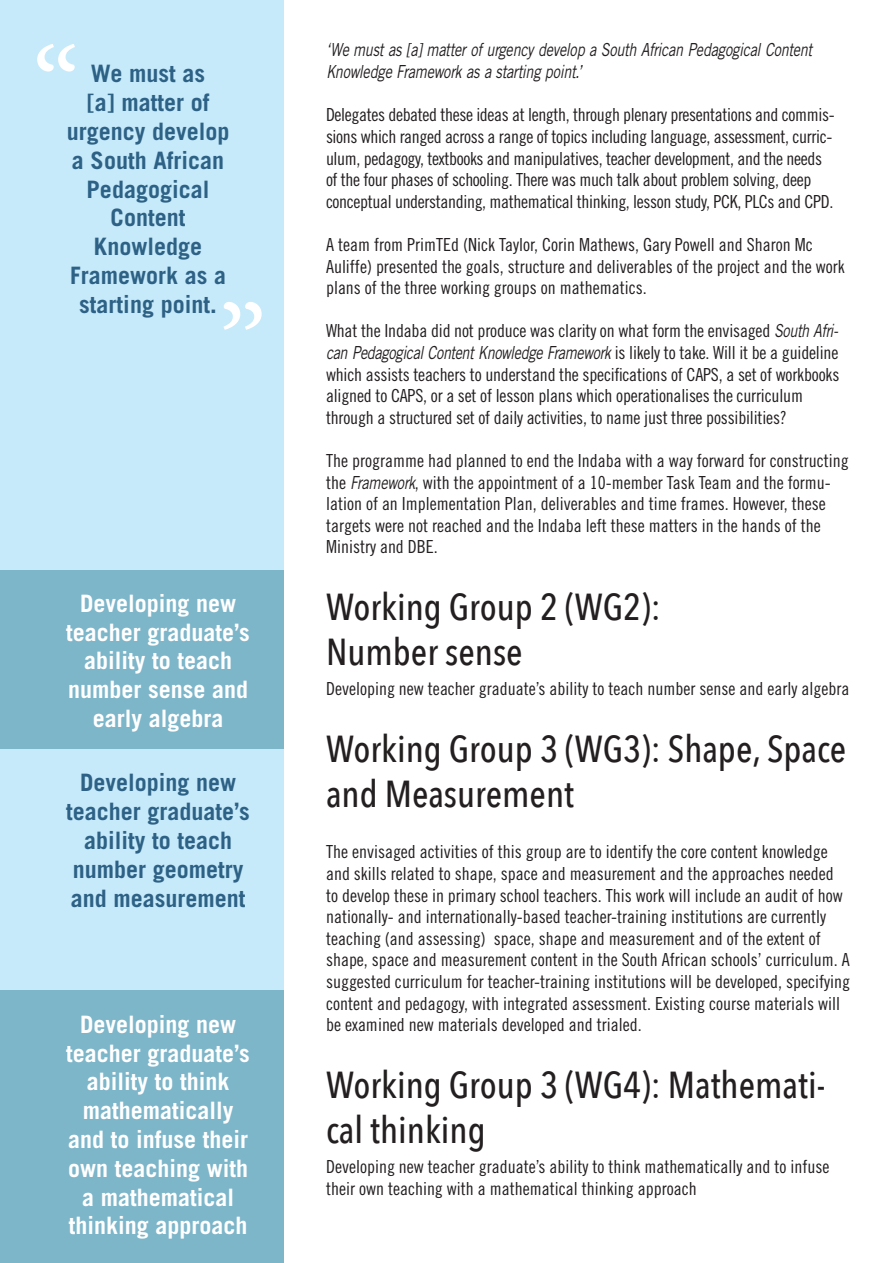
<style>
.page{position:relative;width:893px;height:1263px;background:#fff}
.page>*{position:absolute;margin:0;border:0;box-sizing:border-box;transform-origin:0 0}
.t1{font:120px "Minion Pro";color:#fff}
.t2{font:500 37.5px/45px "Avenir Next Condensed";color:#231f20}
.t3{font:700 24px/28.8px "Trade Gothic";color:#fff;text-align:center}
.t4{font:700 24px/28.8px "Trade Gothic";color:#2d6185;text-align:center}
.t5{font:18px/21.6px "Trade Gothic Cond Eighteen";color:#231f20}
.t6{font:18px/21.6px "Trade Gothic Cond Eighteen";letter-spacing:-.02em;color:#231f20}
.t7{font:italic 18px/21.6px "Trade Gothic";letter-spacing:-.02em;color:#231f20;scale:.8 1}
.s1{font-family:"Trade Gothic";font-style:italic}
.s2{font-family:"Trade Gothic Cond Eighteen";font-style:normal}
</style>
<div class="page">
<div style="left:0;top:0;width:283px;height:1263px;background:#c6eafa"></div>
<div style="left:0;top:991px;width:283px;height:272px;background:#7db5c9"></div>
<div style="left:0;top:570px;width:283px;height:178px;background:#7db5c9"></div>
<h1 class="t1" style="left:32px;top:11px;width:49px">“</h1>
<h3 class="t4" style="left:67px;top:59px;width:164px">We must as<br>[a] matter of urgency develop a South African<br>Pedagogical<br>Content<br>Knowledge<br>Framework as a starting point.</h3>
<h1 class="t1" style="left:219px;top:268px;width:50px">”</h1>
<h3 class="t3" style="left:66px;top:588px;width:185px">Developing new teacher graduate’s ability to teach number sense and early algebra</h3>
<h3 class="t4" style="left:66px;top:768px;width:185px">Developing new teacher graduate’s ability to teach number geometry and measurement</h3>
<h3 class="t3" style="left:66px;top:1009px;width:185px">Developing new teacher graduate’s ability to think mathematically and to infuse their own teaching with a mathematical thinking approach</h3>
<p class="t7" style="left:326px;top:39px;width:609px">‘We must as [a] matter of urgency develop a South African Pedagogical Content<br>Knowledge Framework as a starting point.’</p>
<p class="t6" style="left:326px;top:104px;width:510px">Delegates debated these ideas at length, through plenary presentations and commis&shy;sions which ranged across a range of topics including language, assessment, curric&shy;ulum, pedagogy, textbooks and manipulatives, teacher development, and the needs of the four phases of schooling. There was much talk about problem solving, deep conceptual understanding, mathematical thinking, lesson study, PCK, PLCs and CPD.</p>
<p class="t5" style="left:326px;top:233px;width:520px">A team from PrimTEd (Nick Taylor, Corin Mathews, Gary Powell and Sharon Mc<br>Auliffe) presented the goals, structure and deliverables of the project and the work plans of the three working groups on mathematics.</p>
<p class="t5" style="left:326px;top:320px;width:514px">What the Indaba did not produce was clarity on what form the envisaged <span class="s1">South Afri-</span></p>
<p class="t7" style="left:326px;top:341px;width:642px">can Pedagogical Content Knowledge Framework <span class="s2">is likely to take. Will it be a guideline</span></p>
<p class="t5" style="left:326px;top:363px;width:515px">which assists teachers to understand the specifications of CAPS, a set of workbooks aligned to CAPS, or a set of lesson plans which operationalises the curriculum through a structured set of daily activities, to name just three possibilities?</p>
<p class="t5" style="left:326px;top:449px;width:524px">The programme had planned to end the Indaba with a way forward for constructing the <span class="s1">Framework</span>, with the appointment of a 10-member Task Team and the formu&shy;lation of an Implementation Plan, deliverables and time frames. However, these targets were not reached and the Indaba left these matters in the hands of the Ministry and DBE.</p>
<h2 class="t2" style="left:326px;top:584px;width:336px">Working Group 2 (WG2):<br>Number sense</h2>
<p class="t5" style="left:326px;top:678px;width:525px">Developing new teacher graduate’s ability to teach number sense and early algebra</p>
<h2 class="t2" style="left:326px;top:726px;width:522px">Working Group 3 (WG3): Shape, Space and Measurement</h2>
<p class="t5" style="left:326px;top:841px;width:526px">The envisaged activities of this group are to identify the core content knowledge and skills related to shape, space and measurement and the approaches needed to develop these in primary school teachers. This work will include an audit of how nationally- and internationally-based teacher-training institutions are currently teaching (and assessing) space, shape and measurement and of the extent of shape, space and measurement content in the South African schools’ curriculum. A suggested curriculum for teacher-training institutions will be developed, specifying content and pedagogy, with integrated assessment. Existing course materials will be examined new materials developed and trialed.</p>
<h2 class="t2" style="left:326px;top:1062px;width:501px">Working Group 3 (WG4): Mathemati&shy;cal thinking</h2>
<p class="t5" style="left:326px;top:1155px;width:505px">Developing new teacher graduate’s ability to think mathematically and to infuse their own teaching with a mathematical thinking approach</p>
</div>
